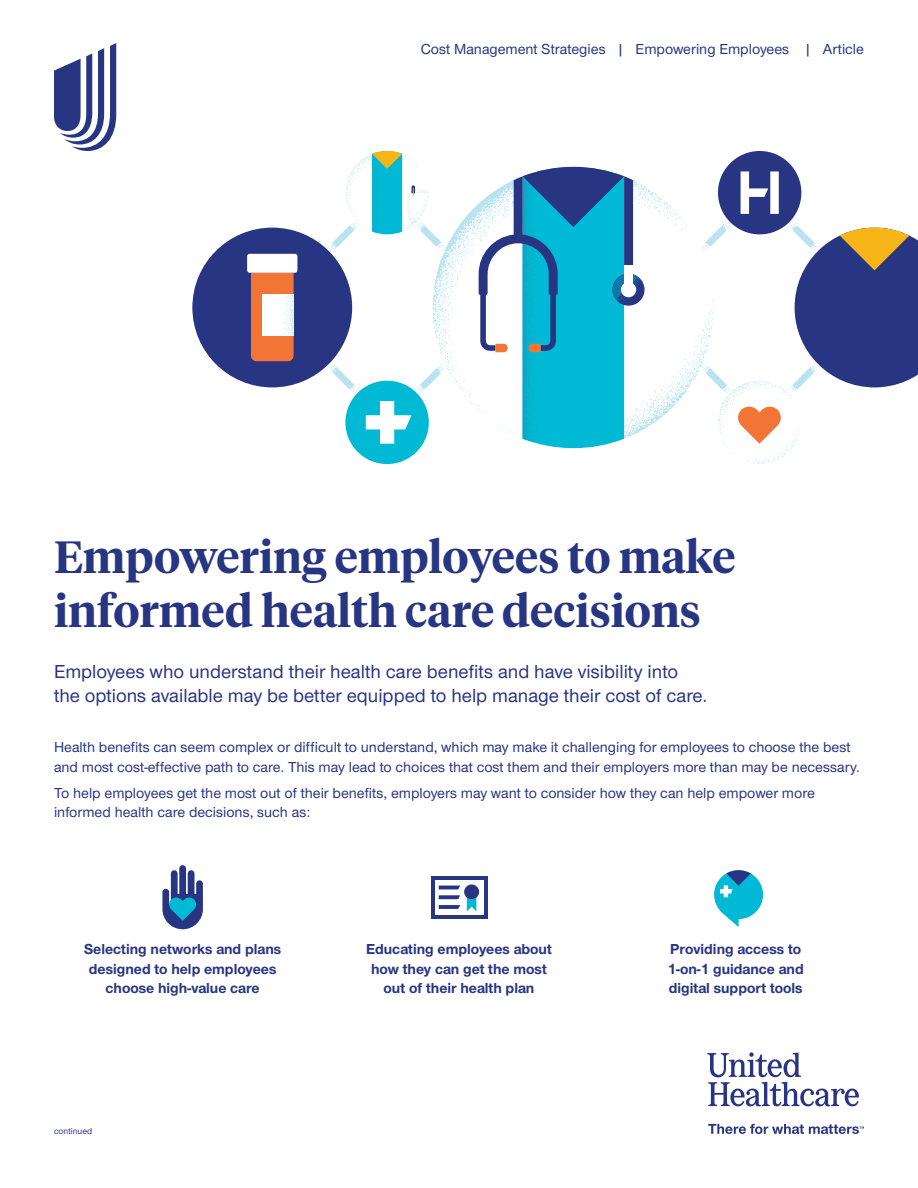
<style>
.page{position:relative;width:918px;height:1188px;background:#fff}
.page>*{position:absolute;margin:0;border:0;box-sizing:border-box;transform-origin:0 0}
.t1{font:600 45px/54px "UHC Serif Headline";color:#283582}
.t2{font:500 19.5px/24px "UHC Sans";color:#283582}
.t3{font:500 15px/19.5px "UHC Sans";color:#283582}
.t4{font:700 15px/19.5px "UHC Sans";color:#283582;text-align:center}
.t5{font:9px "UHC Sans";color:#283582}
</style>
<div class="page">
<svg style="left:326px;top:220px;width:474px;height:175px"></svg>
<svg style="left:718px;top:228px;width:200px;height:236px"></svg>
<div style="left:718px;top:151px;width:83px;height:83px;background:#283582;border-radius:50%"></div>
<svg style="left:741px;top:171px;width:38px;height:43px"></svg>
<div style="left:345px;top:381px;width:84px;height:83px;background:#00b9d4;border-radius:50%"></div>
<svg style="left:366px;top:401px;width:46px;height:43px"></svg>
<div style="left:192px;top:228px;width:160px;height:159px;background:#283582;border-radius:50%"></div>
<svg style="left:251px;top:273px;width:43px;height:88px;background:#f3a47c"></svg>
<div style="left:247px;top:254px;width:50px;height:19px;background:#fff;border-radius:2px"></div>
<svg style="left:345px;top:151px;width:84px;height:83px"></svg>
<svg style="left:433px;top:189px;width:281px;height:238px"></svg>
<svg style="left:479px;top:167px;width:168px;height:281px"></svg>
<div style="left:621px;top:282px;width:15px;height:15px;background:#fff;border-radius:50%"></div>
<div style="left:624px;top:266px;width:9px;height:20px;background:#fff"></div>
<svg style="left:707px;top:1052px;width:152px;height:54px"></svg>
<svg style="left:708px;top:1124px;width:156px;height:10px"></svg>
<svg style="left:54px;top:43px;width:62px;height:108px"></svg>
<svg style="left:714px;top:870px;width:49px;height:57px"></svg>
<svg style="left:431px;top:876px;width:56px;height:42px"></svg>
<div style="left:435px;top:880px;width:48px;height:34px;background:#fff"></div>
<svg style="left:439px;top:884px;width:40px;height:27px"></svg>
<svg style="left:162px;top:865px;width:41px;height:64px"></svg>
<p class="t3" style="left:421px;top:39px;width:445px">Cost Management Strategies | Empowering Employees | Article</p>
<h1 class="t1" style="left:54px;top:528px;width:683px">Empowering employees to make informed health care decisions</h1>
<h2 class="t2" style="left:54px;top:658px;width:655px">Employees who understand their health care benefits and have visibility into the options available may be better equipped to help manage their cost of care.</h2>
<p class="t3" style="left:54px;top:737px;width:808px">Health benefits can seem complex or difficult to understand, which may make it challenging for employees to choose the best and most cost-effective path to care. This may lead to choices that cost them and their employers more than may be necessary.</p>
<p class="t3" style="left:54px;top:782px;width:762px">To help employees get the most out of their benefits, employers may want to consider how they can help empower more informed health care decisions, such as:</p>
<p class="t4" style="left:84px;top:939px;width:199px">Selecting networks and plans designed to help employees choose high-value care</p>
<p class="t4" style="left:366px;top:939px;width:187px">Educating employees about how they can get the most out of their health plan</p>
<p class="t4" style="left:668px;top:939px;width:138px;text-align:left">Providing access to<br>1-on-1 guidance and digital support tools</p>
<p class="t5" style="left:54px;top:1125px;width:40px">continued</p>
</div>
